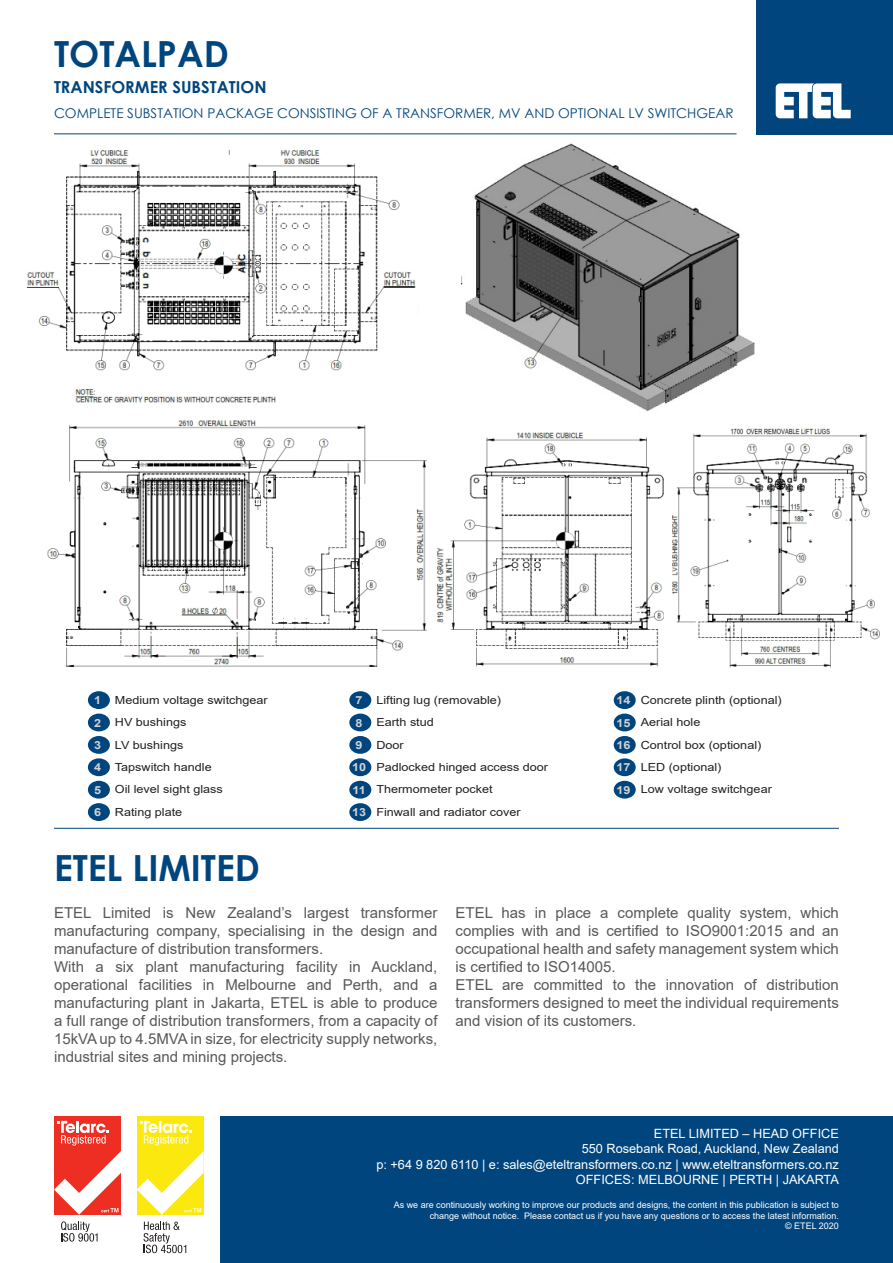
<style>
.page{position:relative;width:893px;height:1263px;background:#fff}
.page>*{position:absolute;margin:0;border:0;box-sizing:border-box;transform-origin:0 0}
.t1{font:700 36px "Century Gothic";color:#00457d}
.t2{font:700 16.5px "Century Gothic";color:#00457d}
.t3{font:15px/18px "Arial";color:#57585a;text-align:justify}
.t4{font:13.5px "Century Gothic";color:#00457d}
.t5{font:12.75px "Arial";color:#fff}
.t6{font:11.25px "Arial";color:#fff}
.t7{font:11.1px "Arial";color:#231f20;scale:1.13 1}
.t8{font:700 11.1px "Arial";color:#d1d2d4;scale:1.13 1}
.t9{font:9px/10.8px "Arial";color:#fff;text-align:right}
</style>
<div class="page">
<hr style="left:54px;top:828px;width:785px;height:1px;background:#00457d">
<hr style="left:54px;top:133px;width:682px;height:1px;background:#00457d">
<div style="left:756px;top:0;width:137px;height:134px;background:#00457d"></div>
<svg style="left:776px;top:83px;width:75px;height:35px"></svg>
<img style="left:27px;top:150px;width:637px;height:516px">
<img style="left:671px;top:428px;width:209px;height:240px">
<div style="left:418px;top:144px;width:301px;height:264px;background:#fff"></div>
<img style="left:462px;top:143px;width:293px;height:269px">
<svg style="left:27px;top:414px;width:11px;height:252px"></svg>
<div style="left:88px;top:691px;width:22px;height:18px;background:#00457d;border-radius:50%"></div>
<div style="left:88px;top:714px;width:22px;height:17px;background:#00457d;border-radius:50%"></div>
<div style="left:88px;top:736px;width:22px;height:18px;background:#00457d;border-radius:50%"></div>
<div style="left:88px;top:758px;width:22px;height:18px;background:#00457d;border-radius:50%"></div>
<div style="left:88px;top:781px;width:22px;height:17px;background:#00457d;border-radius:50%"></div>
<div style="left:88px;top:803px;width:22px;height:18px;background:#00457d;border-radius:50%"></div>
<div style="left:349px;top:691px;width:22px;height:18px;background:#00457d;border-radius:50%"></div>
<div style="left:349px;top:714px;width:22px;height:17px;background:#00457d;border-radius:50%"></div>
<div style="left:349px;top:736px;width:22px;height:18px;background:#00457d;border-radius:50%"></div>
<div style="left:349px;top:758px;width:22px;height:18px;background:#00457d;border-radius:50%"></div>
<div style="left:349px;top:781px;width:22px;height:17px;background:#00457d;border-radius:50%"></div>
<div style="left:349px;top:803px;width:22px;height:18px;background:#00457d;border-radius:50%"></div>
<div style="left:614px;top:691px;width:22px;height:18px;background:#00457d;border-radius:50%"></div>
<div style="left:614px;top:714px;width:22px;height:17px;background:#00457d;border-radius:50%"></div>
<div style="left:614px;top:736px;width:22px;height:18px;background:#00457d;border-radius:50%"></div>
<div style="left:614px;top:758px;width:22px;height:18px;background:#00457d;border-radius:50%"></div>
<div style="left:614px;top:781px;width:22px;height:17px;background:#00457d;border-radius:50%"></div>
<div style="left:220px;top:1116px;width:673px;height:147px;background:#00457d"></div>
<div style="left:54px;top:1116px;width:67px;height:98px;background:#ee2e22"></div>
<svg style="left:61px;top:1221px;width:37px;height:20px"></svg>
<svg style="left:58px;top:1121px;width:51px;height:24px"></svg>
<svg style="left:54px;top:1151px;width:67px;height:64px"></svg>
<div style="left:137px;top:1116px;width:67px;height:98px;background:#fae80e"></div>
<svg style="left:144px;top:1221px;width:42px;height:32px"></svg>
<svg style="left:140px;top:1121px;width:52px;height:24px"></svg>
<svg style="left:137px;top:1151px;width:67px;height:64px"></svg>
<p class="t1" style="left:54px;top:26px;width:176px">TOTALPAD</p>
<p class="t2" style="left:54px;top:74px;width:214px">TRANSFORMER SUBSTATION</p>
<p class="t4" style="left:54px;top:104px;width:681px">COMPLETE SUBSTATION PACKAGE CONSISTING OF A TRANSFORMER, MV AND OPTIONAL LV SWITCHGEAR</p>
<p class="t7" style="left:115px;top:692px;width:137px">Medium voltage switchgear</p>
<p class="t7" style="left:115px;top:715px;width:65px">HV bushings</p>
<p class="t8" style="left:94px;top:692px;width:8px">1</p>
<p class="t8" style="left:94px;top:715px;width:8px">2</p>
<p class="t8" style="left:94px;top:737px;width:8px">3</p>
<p class="t8" style="left:94px;top:760px;width:8px">4</p>
<p class="t8" style="left:94px;top:782px;width:8px">5</p>
<p class="t8" style="left:94px;top:804px;width:8px">6</p>
<p class="t7" style="left:115px;top:804px;width:61px">Rating plate</p>
<p class="t7" style="left:115px;top:737px;width:62px">LV bushings</p>
<p class="t7" style="left:115px;top:759px;width:87px">Tapswitch handle</p>
<p class="t7" style="left:115px;top:782px;width:97px">Oil level sight glass</p>
<p class="t7" style="left:376px;top:692px;width:112px">Lifting lug (removable)</p>
<p class="t7" style="left:376px;top:715px;width:52px">Earth stud</p>
<p class="t8" style="left:356px;top:692px;width:8px">7</p>
<p class="t8" style="left:356px;top:715px;width:8px">8</p>
<p class="t8" style="left:356px;top:737px;width:8px">9</p>
<p class="t8" style="left:352px;top:760px;width:14px">10</p>
<p class="t8" style="left:352px;top:782px;width:13px">11</p>
<p class="t8" style="left:352px;top:804px;width:14px">13</p>
<p class="t7" style="left:376px;top:804px;width:129px">Finwall and radiator cover</p>
<p class="t7" style="left:376px;top:737px;width:26px">Door</p>
<p class="t7" style="left:376px;top:759px;width:154px">Padlocked hinged access door</p>
<p class="t7" style="left:376px;top:782px;width:105px">Thermometer pocket</p>
<p class="t7" style="left:641px;top:692px;width:126px">Concrete plinth (optional)</p>
<p class="t7" style="left:641px;top:715px;width:54px">Aerial hole</p>
<p class="t8" style="left:616px;top:692px;width:14px">14</p>
<p class="t8" style="left:616px;top:715px;width:14px">15</p>
<p class="t8" style="left:616px;top:737px;width:14px">16</p>
<p class="t8" style="left:616px;top:760px;width:14px">17</p>
<p class="t8" style="left:616px;top:782px;width:14px">19</p>
<p class="t7" style="left:641px;top:782px;width:118px">Low voltage switchgear</p>
<p class="t7" style="left:641px;top:737px;width:108px">Control box (optional)</p>
<p class="t7" style="left:641px;top:759px;width:73px">LED (optional)</p>
<p class="t1" style="left:54px;top:841px;width:207px">ETEL LIMITED</p>
<p class="t3" style="left:54px;top:904px;width:385px">ETEL Limited is New Zealand’s largest transformer manufacturing company, specialising in the design and manufacture of distribution transformers.</p>
<p class="t3" style="left:54px;top:958px;width:385px">With a six plant manufacturing facility in Auckland, operational facilities in Melbourne and Perth, and a manufacturing plant in Jakarta, ETEL is able to produce a full range of distribution transformers, from a capacity of 15kVA up to 4.5MVA in size, for electricity supply networks, industrial sites and mining projects.</p>
<p class="t3" style="left:455px;top:904px;width:385px">ETEL has in place a complete quality system, which complies with and is certified to ISO9001:2015 and an occupational health and safety management system which is certified to ISO14005.</p>
<p class="t3" style="left:455px;top:976px;width:385px">ETEL are committed to the innovation of distribution transformers designed to meet the individual requirements and vision of its customers.</p>
<p class="t5" style="left:654px;top:1124px;width:187px">ETEL LIMITED – HEAD OFFICE</p>
<p class="t5" style="left:582px;top:1140px;width:259px">550 Rosebank Road, Auckland, New Zealand</p>
<p class="t5" style="left:376px;top:1155px;width:464px">p: +64 9 820 6110 | e: sales@eteltransformers.co.nz | www.eteltransformers.co.nz</p>
<p class="t5" style="left:576px;top:1171px;width:265px">OFFICES: MELBOURNE | PERTH | JAKARTA</p>
<p class="t9" style="left:394px;top:1199px;width:447px">As we are continuously working to improve our products and designs, the content in this publication is subject to change without notice. Please contact us if you have any questions or to access the latest information.</p>
<p class="t9" style="left:785px;top:1221px;width:55px">© ETEL 2020</p>
<p class="t6" style="left:772px;top:1138px;width:69px">© ETEL 2019</p>
<p class="t6" style="left:768px;top:1151px;width:73px">POLEMOUNT</p>
<p class="t6" style="left:781px;top:1165px;width:59px">JUNE 2019</p>
</div>
